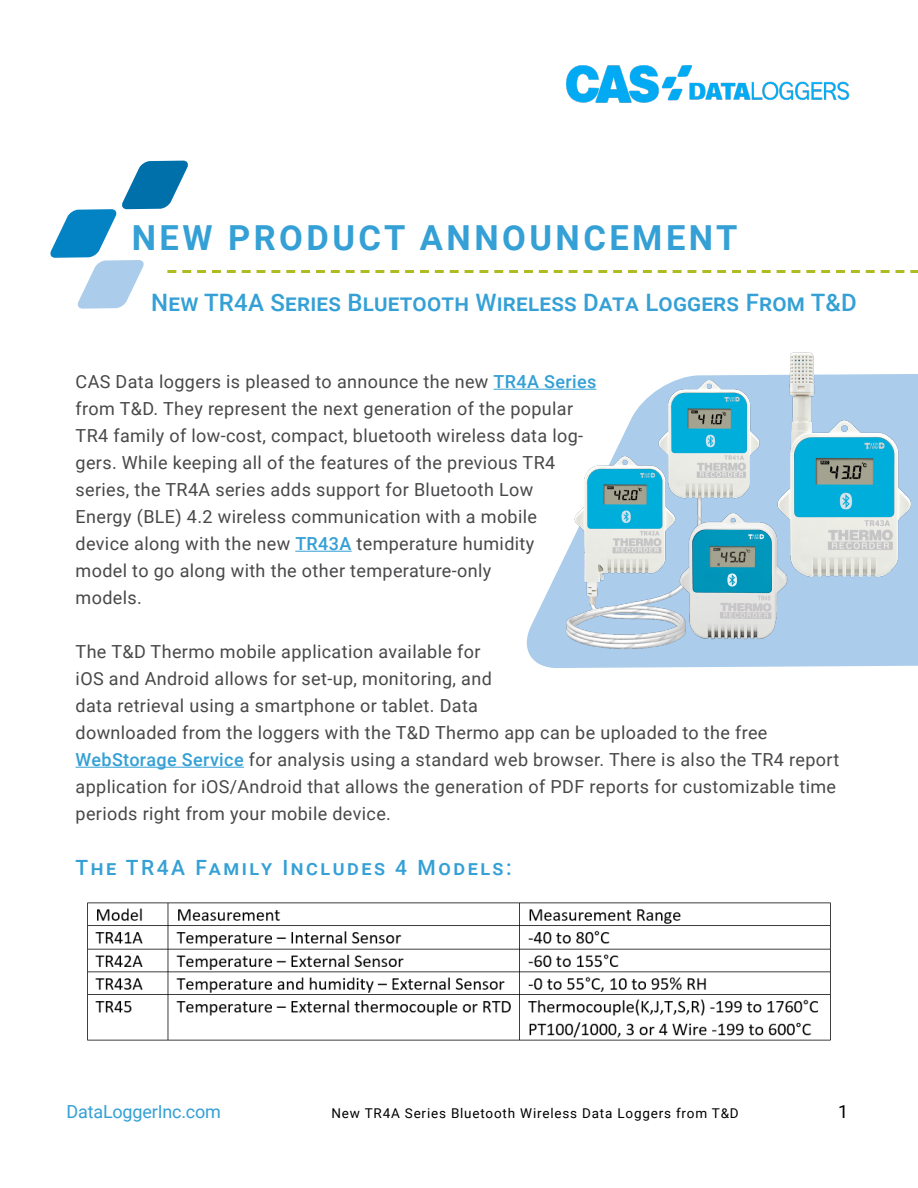
<style>
.page{position:relative;width:918px;height:1188px;background:#fff}
.page>*{position:absolute;margin:0;border:0;box-sizing:border-box;transform-origin:0 0}
.t1{font:700 34.5px "Roboto";letter-spacing:.1em;color:#34a0d5}
.t2{font:500 24px "Roboto";letter-spacing:.01em;color:#34a0d5}
.t3{font:500 21px "Roboto";letter-spacing:.12em;color:#34a0d5}
.t4{font:18px/27px "Roboto";letter-spacing:.02em;color:#48484a}
.t5{font:18px "Roboto";letter-spacing:-.01em;color:#34a0d5}
.t6{font:18px "Roboto";color:#000}
.t7{font:13.5px "Roboto";letter-spacing:.06em;color:#000}
.s1{font-weight:500;color:#34a0d5}
</style>
<div class="page">
<img style="left:567px;top:66px;width:283px;height:37px">
<svg style="left:520px;top:388px;width:398px;height:280px"></svg>
<svg style="left:50px;top:161px;width:868px;height:148px"></svg>
<hr style="left:494px;top:389px;width:102px;height:1px;background:#34a0d5">
<hr style="left:295px;top:551px;width:57px;height:1px;background:#34a0d5">
<hr style="left:76px;top:767px;width:168px;height:1px;background:#34a0d5">
<img style="left:87px;top:902px;width:744px;height:139px">
<img style="left:520px;top:454px;width:51px;height:197px">
<img style="left:863px;top:374px;width:55px;height:218px">
<img style="left:571px;top:478px;width:325px;height:190px">
<img style="left:554px;top:352px;width:309px;height:176px">
<h1 class="t1" style="left:132px;top:214px;width:607px">NEW PRODUCT ANNOUNCEMENT</h1>
<h2 class="t2" style="left:151px;top:286px;width:707px">New TR4A Series Bluetooth Wireless Data Loggers From T&amp;D</h2>
<p class="t4" style="left:76px;top:367px;width:522px">CAS Data loggers is pleased to announce the new <span class="s1">TR4A Series </span>from T&amp;D. They represent the next generation of the popular TR4 family of low-cost, compact, bluetooth wireless data log&shy;gers. While keeping all of the features of the previous TR4 series, the TR4A series adds support for Bluetooth Low<br>Energy (BLE) 4.2 wireless communication with a mobile<br>device along with the new <span class="s1">TR43A</span> temperature humidity<br>model to go along with the other temperature-only<br>models.</p>
<p class="t4" style="left:76px;top:637px;width:765px">The T&amp;D Thermo mobile application available for<br>iOS and Android allows for set-up, monitoring, and<br>data retrieval using a smartphone or tablet. Data<br>downloaded from the loggers with the T&amp;D Thermo app can be uploaded to the free <span class="s1">WebStorage Service</span> for analysis using a standard web browser. There is also the TR4 report application for iOS/Android that allows the generation of PDF reports for customizable time periods right from your mobile device.</p>
<p class="t3" style="left:76px;top:853px;width:438px">The TR4A Family Includes 4 Models:</p>
<p class="t5" style="left:66px;top:1099px;width:156px">DataLoggerInc.com</p>
<p class="t7" style="left:331px;top:1104px;width:409px">New TR4A Series Bluetooth Wireless Data Loggers from T&amp;D</p>
<p class="t6" style="left:838px;top:1099px;width:12px">1</p>
</div>
